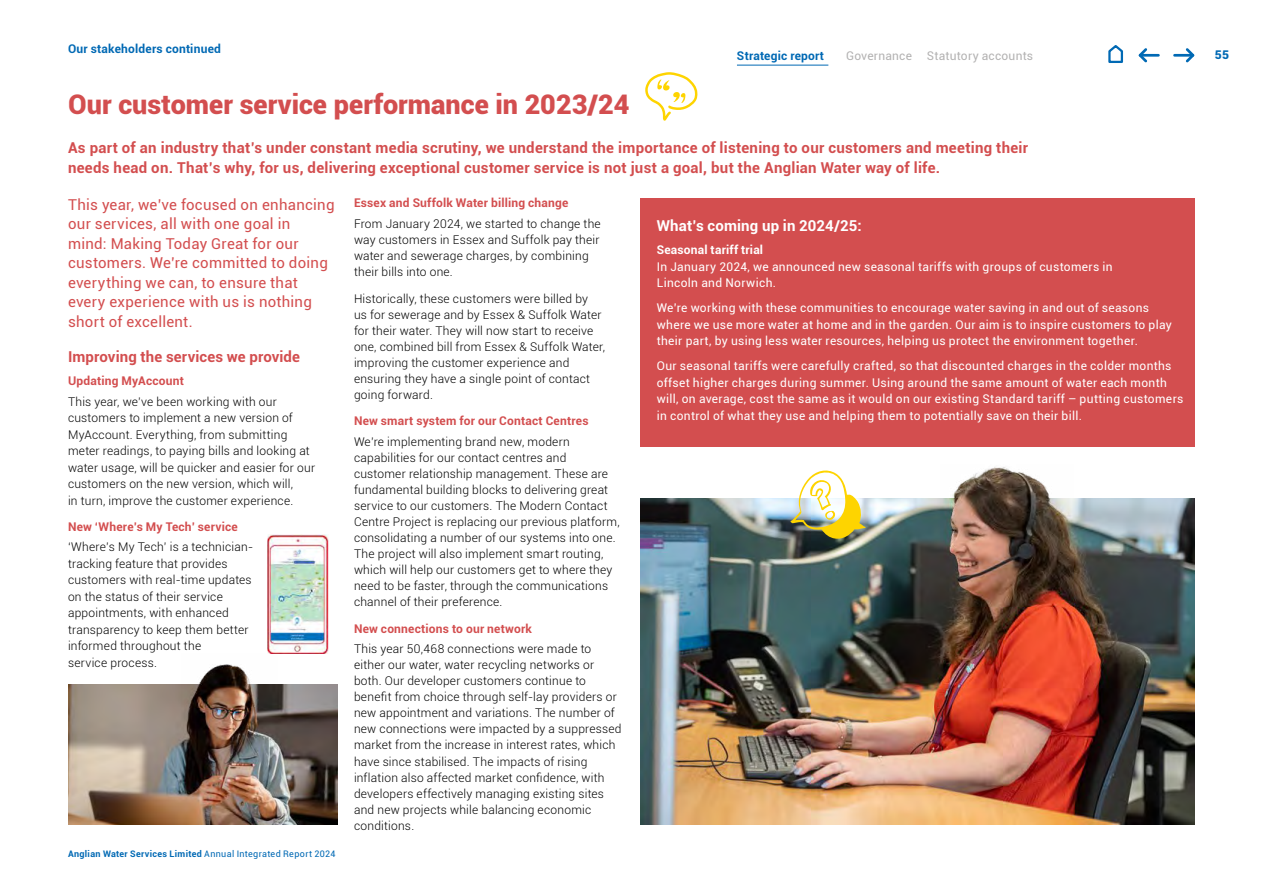
<style>
.page{position:relative;width:1263px;height:893px;background:#fff}
.page>*{position:absolute;margin:0;border:0;box-sizing:border-box;transform-origin:0 0}
.Page_header_18pt_bol{font:900 27px "Roboto";letter-spacing:.005em;color:#d34e4f}
.Pull_quote_lead_in_c{font:700 15px/19.5px "Roboto";letter-spacing:.02em;color:#d34e4f}
.Pull_quote_10pt_regu{font:15px/19.5px "Roboto";letter-spacing:.015em;color:#d34e4f}
.Sub_heading_10pt_bol{font:700 15px "Roboto";letter-spacing:.005em;color:#d34e4f}
.Sub_heading_10pt_bol-2{font:700 15px "Roboto";letter-spacing:.01em;color:#fff}
.Body_copy_8pt_light{font:300 12px/16px "Roboto";letter-spacing:.02em;color:#000}
.Body_copy_8pt_regula{font:12px/16.5px "Roboto";letter-spacing:.025em;color:#fff}
.Heading_8pt_bold{font:700 12px "Roboto";letter-spacing:.015em;color:#d34e4f}
.Master_Page_Bold_Hea{font:700 12px "Roboto";letter-spacing:.015em;color:#0069b4}
.t1{font:12px "Roboto";letter-spacing:.02em;color:#b3b2b2}
.Heading_8pt_bold-2{font:700 12px "Roboto";letter-spacing:.015em;color:#fff}
.t2{font:900 12px "Roboto";color:#0069b4}
.t3{font:700 9px "Roboto";letter-spacing:.035em;color:#0069b4}
.s1{font-weight:400}
</style>
<div class="page">
<div style="left:640px;top:198px;width:555px;height:248px;background:#d34e4f"></div>
<img style="left:68px;top:685px;width:269px;height:140px">
<img style="left:181px;top:664px;width:96px;height:43px">
<img style="left:640px;top:498px;width:555px;height:327px">
<img style="left:941px;top:467px;width:133px;height:140px">
<img style="left:267px;top:535px;width:61px;height:119px">
<img style="left:790px;top:470px;width:76px;height:69px">
<svg style="left:645px;top:72px;width:52px;height:49px"></svg>
<hr style="left:1174px;top:54px;width:17px;height:3px;background:#0069b4">
<svg style="left:1183px;top:48px;width:12px;height:15px"></svg>
<hr style="left:1142px;top:54px;width:16px;height:3px;background:#0069b4">
<svg style="left:1138px;top:48px;width:11px;height:15px"></svg>
<hr style="left:737px;top:65px;width:91px;height:1px;background:#0069b4">
<svg style="left:1108px;top:45px;width:16px;height:18px"></svg>
<p class="Master_Page_Bold_Hea" style="left:68px;top:40px;width:154px">Our stakeholders continued</p>
<p class="Master_Page_Bold_Hea" style="left:737px;top:48px;width:89px">Strategic report</p>
<p class="t1" style="left:846px;top:48px;width:188px">Governance Statutory accounts</p>
<p class="t2" style="left:1215px;top:46px;width:16px">55</p>
<p class="Page_header_18pt_bol" style="left:68px;top:85px;width:563px">Our customer service performance in 2023/24</p>
<p class="Pull_quote_lead_in_c" style="left:68px;top:138px;width:961px">As part of an industry that’s under constant media scrutiny, we understand the importance of listening to our customers and meeting their needs head on. That’s why, for us, delivering exceptional customer service is not just a goal, but the Anglian Water way of life.</p>
<p class="Pull_quote_10pt_regu" style="left:68px;top:194px;width:268px">This year, we’ve focused on enhancing our services, all with one goal in<br>mind: Making Today Great for our customers. We’re committed to doing everything we can, to ensure that every experience with us is nothing short of excellent.</p>
<p class="Sub_heading_10pt_bol" style="left:68px;top:346px;width:234px">Improving the services we provide</p>
<p class="Heading_8pt_bold" style="left:68px;top:372px;width:117px">Updating MyAccount</p>
<p class="Body_copy_8pt_light" style="left:68px;top:393px;width:249px;line-height:16.5px">This year, we’ve been working with our customers to implement a new version of MyAccount. Everything, from submitting meter readings, to paying bills and looking at water usage, will be quicker and easier for our customers on the new version, which will,<br>in turn, improve the customer experience.</p>
<p class="Heading_8pt_bold" style="left:68px;top:518px;width:171px">New ‘Where’s My Tech’ service</p>
<p class="Body_copy_8pt_light" style="left:68px;top:538px;width:187px;line-height:16.5px">‘Where’s My Tech’ is a technician&shy;tracking feature that provides customers with real-time updates on the status of their service appointments, with enhanced transparency to keep them better informed throughout the<br>service process.</p>
<p class="t3" style="left:68px;top:848px;width:269px">Anglian Water Services Limited <span class="s1">Annual Integrated Report 2024</span></p>
<p class="Heading_8pt_bold" style="left:354px;top:195px;width:216px">Essex and Suffolk Water billing change</p>
<p class="Body_copy_8pt_light" style="left:354px;top:215px;width:248px">From January 2024, we started to change the way customers in Essex and Suffolk pay their water and sewerage charges, by combining their bills into one.</p>
<p class="Body_copy_8pt_light" style="left:354px;top:290px;width:253px">Historically, these customers were billed by<br>us for sewerage and by Essex &amp; Suffolk Water for their water. They will now start to receive one, combined bill from Essex &amp; Suffolk Water, improving the customer experience and ensuring they have a single point of contact going forward.</p>
<p class="Heading_8pt_bold" style="left:354px;top:413px;width:236px">New smart system for our Contact Centres</p>
<p class="Body_copy_8pt_light" style="left:354px;top:433px;width:267px">We’re implementing brand new, modern capabilities for our contact centres and customer relationship management. These are fundamental building blocks to delivering great service to our customers. The Modern Contact Centre Project is replacing our previous platform, consolidating a number of our systems into one.<br>The project will also implement smart routing, which will help our customers get to where they need to be faster, through the communications channel of their preference.</p>
<p class="Heading_8pt_bold" style="left:354px;top:620px;width:179px">New connections to our network</p>
<p class="Body_copy_8pt_light" style="left:354px;top:640px;width:269px">This year 50,468 connections were made to either our water, water recycling networks or both. Our developer customers continue to benefit from choice through self-lay providers or new appointment and variations. The number of new connections were impacted by a suppressed market from the increase in interest rates, which have since stabilised. The impacts of rising inflation also affected market confidence, with developers effectively managing existing sites and new projects while balancing economic conditions.</p>
<p class="Sub_heading_10pt_bol-2" style="left:657px;top:215px;width:206px">What’s coming up in 2024/25:</p>
<p class="Heading_8pt_bold-2" style="left:657px;top:242px;width:108px">Seasonal tariff trial</p>
<p class="Body_copy_8pt_regula" style="left:657px;top:258px;width:457px">In January 2024, we announced new seasonal tariffs with groups of customers in<br>Lincoln and Norwich.</p>
<p class="Body_copy_8pt_regula" style="left:657px;top:299px;width:517px">We’re working with these communities to encourage water saving in and out of seasons where we use more water at home and in the garden. Our aim is to inspire customers to play their part, by using less water resources, helping us protect the environment together.</p>
<p class="Body_copy_8pt_regula" style="left:657px;top:357px;width:528px">Our seasonal tariffs were carefully crafted, so that discounted charges in the colder months offset higher charges during summer. Using around the same amount of water each month will, on average, cost the same as it would on our existing Standard tariff – putting customers in control of what they use and helping them to potentially save on their bill.</p>
</div>
